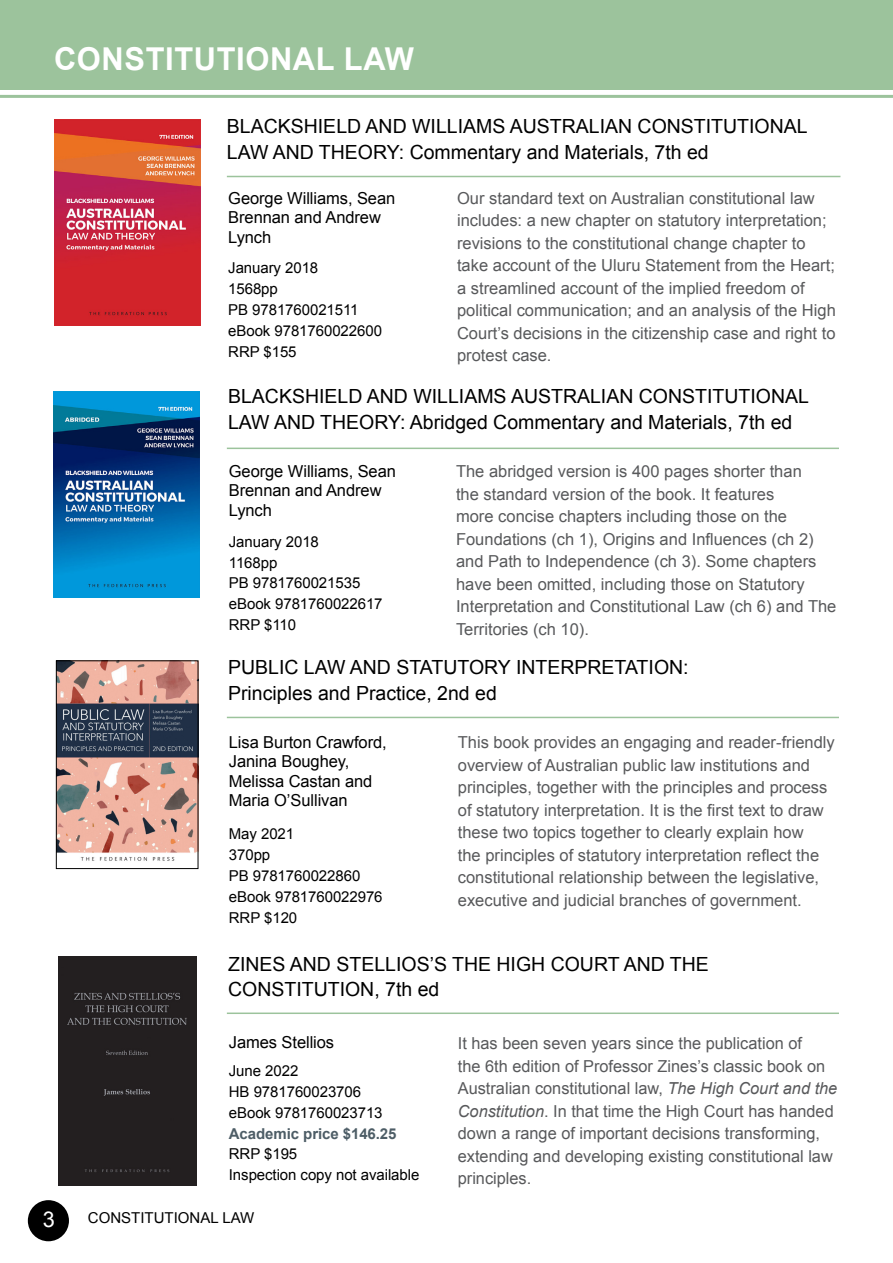
<style>
.page{position:relative;width:893px;height:1263px;background:#fff}
.page>*{position:absolute;margin:0;border:0;box-sizing:border-box;transform-origin:0 0}
.t1{font:700 31.5px "Arial";letter-spacing:.02em;color:#fff}
.t2{font:21.75px "Arial";color:#fff}
.t3{font:19.5px/25.5px "Arial";color:#000}
.t4{font:16.5px/22.5px "Arial";color:#58595b}
.t5{font:16.5px/19.5px "Arial";letter-spacing:-.005em;color:#000}
.t6{font:15px/20.9px "Arial";letter-spacing:-.005em;color:#000}
.t7{font:700 15px "Arial";letter-spacing:-.005em;color:#4d5d66}
.s1{font-style:italic}
</style>
<div class="page">
<div style="left:28px;top:1200px;width:41px;height:41px;background:#000;border-radius:50%"></div>
<hr style="left:227px;top:176px;width:613px;height:1px;background:#9cc39c">
<hr style="left:227px;top:448px;width:612px;height:1px;background:#9cc39c">
<hr style="left:227px;top:717px;width:612px;height:1px;background:#9cc39c">
<img style="left:58px;top:662px;width:138px;height:199px">
<div style="left:56px;top:660px;width:142px;height:209px;border:1px solid #000"></div>
<img style="left:54px;top:391px;width:146px;height:207px">
<img style="left:55px;top:119px;width:146px;height:207px">
<hr style="left:227px;top:1012px;width:612px;height:2px;background:#9cc39c">
<div style="left:58px;top:957px;width:138px;height:229px;background:#231f20"></div>
<hr style="left:0;top:95px;width:893px;height:3px;background:#9cc39c">
<div style="left:0;top:0;width:893px;height:89px;background:#9cc39c"></div>
<h1 class="t1" style="left:54px;top:38px;width:361px">CONSTITUTIONAL LAW</h1>
<p class="t3" style="left:227px;top:114px;width:582px">BLACKSHIELD AND WILLIAMS AUSTRALIAN CONSTITUTIONAL<br>LAW AND THEORY: Commentary and Materials, 7th ed</p>
<p class="t4" style="left:457px;top:187px;width:380px">Our standard text on Australian constitutional law includes: a new chapter on statutory interpretation; revisions to the constitutional change chapter to take account of the Uluru Statement from the Heart; a streamlined account of the implied freedom of political communication; and an analysis of the High Court’s decisions in the citizenship case and right to protest case.</p>
<p class="t5" style="left:228px;top:188px;width:169px">George Williams, Sean<br>Brennan and Andrew<br>Lynch</p>
<p class="t6" style="left:228px;top:258px;width:155px">January 2018<br>1568pp<br>PB 9781760021511 eBook 9781760022600<br>RRP $155</p>
<p class="t3" style="left:228px;top:384px;width:582px">BLACKSHIELD AND WILLIAMS AUSTRALIAN CONSTITUTIONAL<br>LAW AND THEORY: Abridged Commentary and Materials, 7th ed</p>
<p class="t4" style="left:456px;top:460px;width:382px">The abridged version is 400 pages shorter than<br>the standard version of the book. It features<br>more concise chapters including those on the Foundations (ch 1), Origins and Influences (ch 2) and Path to Independence (ch 3). Some chapters have been omitted, including those on Statutory Interpretation and Constitutional Law (ch 6) and The Territories (ch 10).</p>
<p class="t5" style="left:229px;top:461px;width:169px">George Williams, Sean<br>Brennan and Andrew<br>Lynch</p>
<p class="t6" style="left:229px;top:531px;width:155px">January 2018<br>1168pp<br>PB 9781760021535 eBook 9781760022617<br>RRP $110</p>
<p class="t3" style="left:228px;top:655px;width:462px">PUBLIC LAW AND STATUTORY INTERPRETATION:<br>Principles and Practice, 2nd ed</p>
<p class="t4" style="left:458px;top:731px;width:378px">This book provides an engaging and reader-friendly overview of Australian public law institutions and principles, together with the principles and process of statutory interpretation. It is the first text to draw these two topics together to clearly explain how<br>the principles of statutory interpretation reflect the constitutional relationship between the legislative, executive and judicial branches of government.</p>
<p class="t5" style="left:229px;top:732px;width:159px">Lisa Burton Crawford,<br>Janina Boughey,<br>Melissa Castan and<br>Maria O’Sullivan</p>
<p class="t6" style="left:229px;top:824px;width:155px">May 2021<br>370pp<br>PB 9781760022860 eBook 9781760022976<br>RRP $120</p>
<p class="t3" style="left:228px;top:951px;width:482px">ZINES AND STELLIOS’S THE HIGH COURT AND THE<br>CONSTITUTION, 7th ed</p>
<p class="t4" style="left:458px;top:1032px;width:381px">It has been seven years since the publication of<br>the 6th edition of Professor Zines’s classic book on Australian constitutional law, <span class="s1">The High Court and the Constitution</span>. In that time the High Court has handed down a range of important decisions transforming, extending and developing existing constitutional law principles.</p>
<p class="t5" style="left:229px;top:1033px;width:107px">James Stellios</p>
<p class="t6" style="left:229px;top:1060px;width:155px">June 2022<br>HB 9781760023706 eBook 9781760023713</p>
<p class="t7" style="left:229px;top:1123px;width:169px">Academic price $146.25</p>
<p class="t6" style="left:229px;top:1144px;width:192px">RRP $195<br>Inspection copy not available</p>
<h2 class="t2" style="left:43px;top:1205px;width:14px">3</h2>
<p class="t6" style="left:88px;top:1207px;width:168px">CONSTITUTIONAL LAW</p>
</div>
